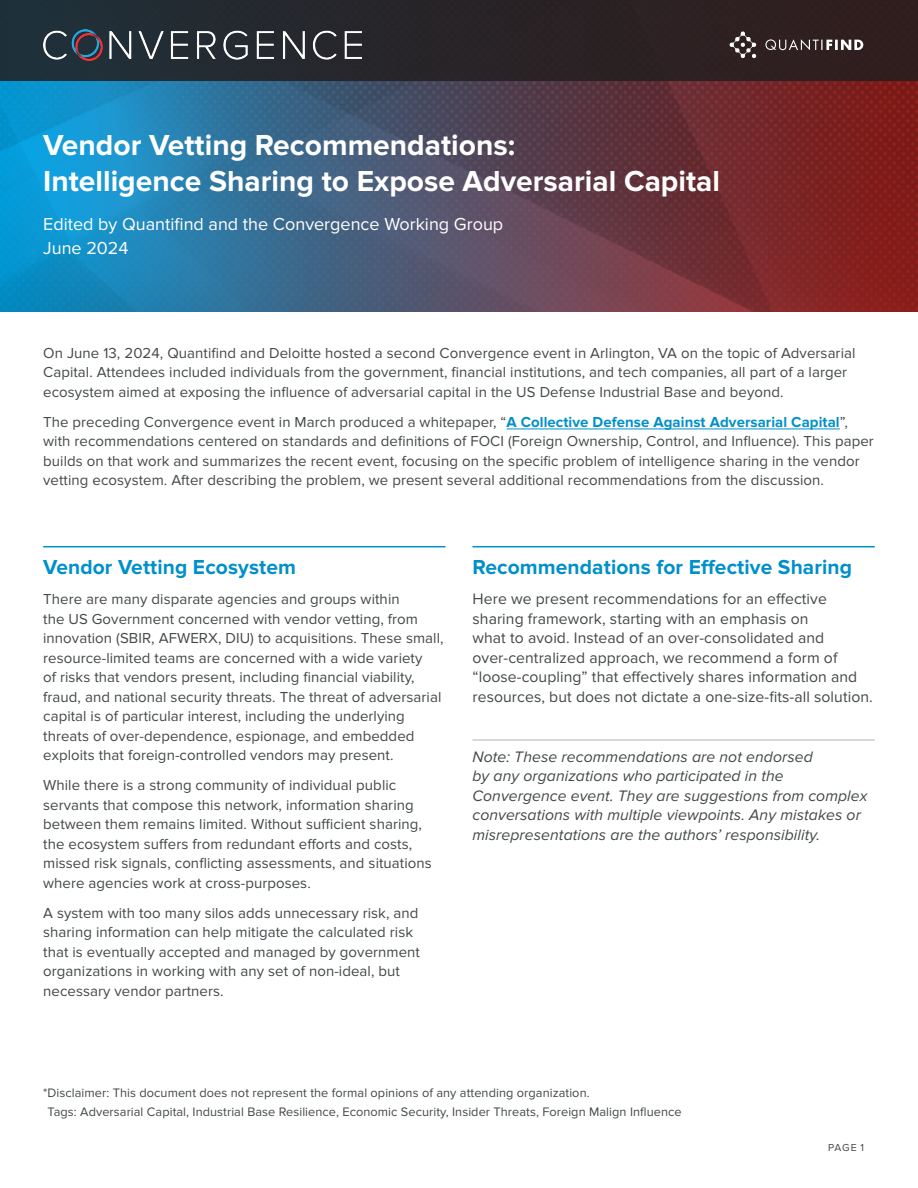
<style>
.page{position:relative;width:918px;height:1188px;background:#fff}
.page>*{position:absolute;margin:0;border:0;box-sizing:border-box;transform-origin:0 0}
.t1{font:700 30px "Proxima Nova";color:#fff}
.t2{font:700 21px "Proxima Nova";letter-spacing:.005em;color:#0090c9}
.t3{font:18px "Proxima Nova";color:#fff}
.t4{font:15.75px/19.5px "Proxima Nova";letter-spacing:.005em;color:#43484a}
.t5{font:italic 15.75px/19.5px "Proxima Nova";letter-spacing:.005em;color:#43484a}
.t6{font:15px/19.5px "Proxima Nova";letter-spacing:.005em;color:#43484a}
.t7{font:12.75px/19.5px "Proxima Nova";letter-spacing:.005em;color:#43484a}
.t8{font:10.5px "Proxima Nova";color:#43484a}
.s1{font-weight:700;color:#0090c9}
</style>
<div class="page">
<img style="left:0;top:81px;width:918px;height:231px">
<svg style="left:0;top:0;width:918px;height:81px;background:#282428"></svg>
<img style="left:43px;top:29px;width:318px;height:32px">
<svg style="left:765px;top:39px;width:98px;height:11px"></svg>
<svg style="left:730px;top:31px;width:26px;height:27px"></svg>
<hr style="left:506px;top:429px;width:334px;height:1px;background:#0090c9">
<hr style="left:472px;top:740px;width:403px;height:1px;background:#afb4b6">
<hr style="left:43px;top:546px;width:403px;height:1px;background:#0090c9">
<hr style="left:472px;top:546px;width:403px;height:1px;background:#0090c9">
<p class="t1" style="left:43px;top:128px;width:474px">Vendor Vetting Recommendations:</p>
<p class="t1" style="left:43px;top:164px;width:678px">Intelligence Sharing to Expose Adversarial Capital</p>
<p class="t3" style="left:43px;top:214px;width:462px">Edited by Quantifind and the Convergence Working Group</p>
<p class="t3" style="left:43px;top:238px;width:87px">June 2024</p>
<p class="t6" style="left:43px;top:343px;width:814px">On June 13, 2024, Quantifind and Deloitte hosted a second Convergence event in Arlington, VA on the topic of Adversarial<br>Capital. Attendees included individuals from the government, financial institutions, and tech companies, all part of a larger ecosystem aimed at exposing the influence of adversarial capital in the US Defense Industrial Base and beyond.</p>
<p class="t6" style="left:43px;top:412px;width:832px">The preceding Convergence event in March produced a whitepaper, “<span class="s1">A Collective Defense Against Adversarial Capital</span>”, with recommendations centered on standards and definitions of FOCI (Foreign Ownership, Control, and Influence). This paper builds on that work and summarizes the recent event, focusing on the specific problem of intelligence sharing in the vendor vetting ecosystem. After describing the problem, we present several additional recommendations from the discussion.</p>
<p class="t2" style="left:43px;top:555px;width:254px">Vendor Vetting Ecosystem</p>
<p class="t6" style="left:43px;top:590px;width:402px">There are many disparate agencies and groups within<br>the US Government concerned with vendor vetting, from innovation (SBIR, AFWERX, DIU) to acquisitions. These small, resource-limited teams are concerned with a wide variety<br>of risks that vendors present, including financial viability, fraud, and national security threats. The threat of adversarial capital is of particular interest, including the underlying threats of over-dependence, espionage, and embedded exploits that foreign-controlled vendors may present.</p>
<p class="t6" style="left:43px;top:776px;width:390px">While there is a strong community of individual public servants that compose this network, information sharing between them remains limited. Without sufficient sharing, the ecosystem suffers from redundant efforts and costs, missed risk signals, conflicting assessments, and situations where agencies work at cross-purposes.</p>
<p class="t6" style="left:43px;top:903px;width:378px">A system with too many silos adds unnecessary risk, and sharing information can help mitigate the calculated risk that is eventually accepted and managed by government organizations in working with any set of non-ideal, but necessary vendor partners.</p>
<p class="t2" style="left:472px;top:555px;width:381px">Recommendations for Effective Sharing</p>
<p class="t4" style="left:472px;top:589px;width:402px">Here we present recommendations for an effective sharing framework, starting with an emphasis on<br>what to avoid. Instead of an over-consolidated and over-centralized approach, we recommend a form of “loose-coupling” that effectively shares information and resources, but does not dictate a one-size-fits-all solution.</p>
<p class="t5" style="left:472px;top:747px;width:396px">Note: These recommendations are not endorsed<br>by any organizations who participated in the Convergence event. They are suggestions from complex conversations with multiple viewpoints. Any mistakes or misrepresentations are the authors’ responsibility.</p>
<p class="t7" style="left:48px;top:1083px;width:636px;text-indent:-4px">*Disclaimer: This document does not represent the formal opinions of any attending organization.<br>Tags: Adversarial Capital, Industrial Base Resilience, Economic Security, Insider Threats, Foreign Malign Influence</p>
<p class="t8" style="left:828px;top:1142px;width:37px">PAGE 1</p>
</div>
